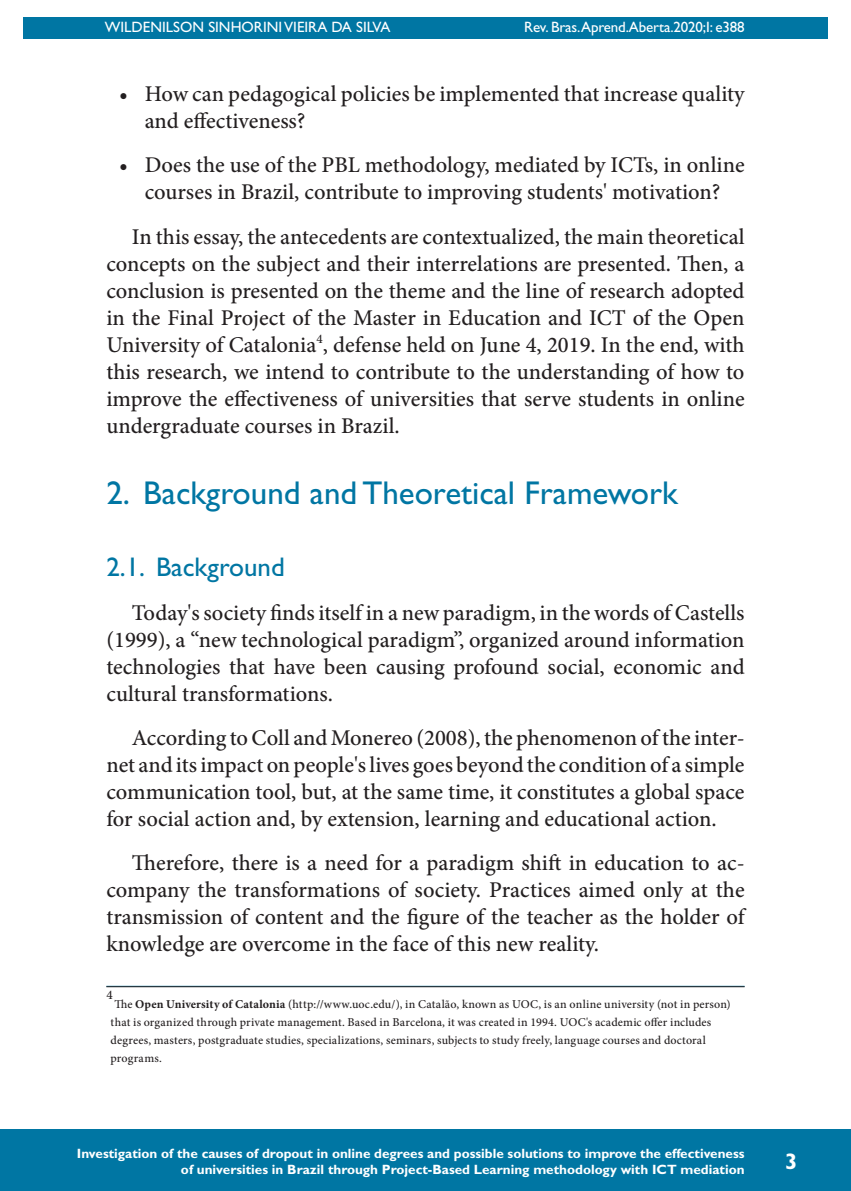
<style>
.page{position:relative;width:851px;height:1191px;background:#fff}
.page>*{position:absolute;margin:0;border:0;box-sizing:border-box;transform-origin:0 0}
.t1{font:33px "Gill Sans Std";color:#0076a3}
.t2{font:27px "Gill Sans Std";color:#0076a3}
.Texto_corrido{font:500 22.5px/27px "Minion Pro";color:#231f20;text-align:justify}
.t3{font:700 22.5px "Gill Sans Std";color:#fff}
.t4{font:15px "Gill Sans Std";color:#fff}
.t5{font:700 13.5px/16.2px "Gill Sans Std";color:#fff;text-align:right}
.Nota_de_rodapé_-_1a{font:500 13.05px "Minion Pro";color:#231f20}
.Nota_de_rodapé_-_1a-2{font:500 12px/18px "Minion Pro";letter-spacing:.015em;color:#231f20}
.s1{font-weight:700}
</style>
<div class="page">
<hr style="left:104px;top:0;width:1px;height:467px;background:#0076a3">
<div style="left:23px;top:17px;width:804px;height:21px;background:#0076a3"></div>
<div style="left:0;top:1129px;width:850px;height:62px;background:#0076a3"></div>
<hr style="left:106px;top:986px;width:638px;height:1px;background:#231f20">
<p class="t4" style="left:105px;top:18px;width:287px">WILDENILSON SINHORINI VIEIRA DA SILVA</p>
<p class="t4" style="left:524px;top:18px;width:222px">Rev. Bras.Aprend.Aberta.2020;I: e388</p>
<p class="Texto_corrido" style="left:145px;top:81px;width:601px;text-indent:-26px">• How can pedagogical policies be implemented that increase quality and effectiveness?</p>
<p class="Texto_corrido" style="left:119px;top:152px;width:627px;text-align:center">• Does the use of the PBL methodology, mediated by ICTs, in online courses in Brazil, contribute to improving students' motivation?</p>
<p class="Texto_corrido" style="left:106px;top:223px;width:639px;text-indent:26px">In this essay, the antecedents are contextualized, the main theoretical concepts on the subject and their interrelations are presented. Then, a conclusion is presented on the theme and the line of research adopted in the Final Project of the Master in Education and ICT of the Open University of Catalonia<sup>4</sup>, defense held on June 4, 2019. In the end, with this research, we intend to contribute to the understanding of how to improve the effectiveness of universities that serve students in online undergraduate courses in Brazil.</p>
<p class="t1" style="left:106px;top:474px;width:573px">2. Background and Theoretical Framework</p>
<p class="t2" style="left:106px;top:551px;width:180px">2.1. Background</p>
<p class="Texto_corrido" style="left:106px;top:599px;width:639px;text-indent:26px">Today's society finds itself in a new paradigm, in the words of Castells (1999), a “new technological paradigm”, organized around information technologies that have been causing profound social, economic and cultural transformations.</p>
<p class="Texto_corrido" style="left:106px;top:724px;width:639px;text-indent:26px">According to Coll and Monereo (2008), the phenomenon of the inter&shy;net and its impact on people's lives goes beyond the condition of a simple communication tool, but, at the same time, it constitutes a global space for social action and, by extension, learning and educational action.</p>
<p class="Texto_corrido" style="left:106px;top:849px;width:639px;text-indent:26px">Therefore, there is a need for a paradigm shift in education to ac&shy;company the transformations of society. Practices aimed only at the transmission of content and the figure of the teacher as the holder of knowledge are overcome in the face of this new reality.</p>
<p class="Nota_de_rodapé_-_1a" style="left:106px;top:986px;width:8px">4</p>
<p class="Nota_de_rodapé_-_1a-2" style="left:111px;top:995px;width:621px;text-indent:4px">The <span class="s1">Open University of Catalonia</span> (http://www.uoc.edu/), in Catalão, known as UOC, is an online university (not in person) that is organized through private management. Based in Barcelona, it was created in 1994. UOC's academic offer includes degrees, masters, postgraduate studies, specializations, seminars, subjects to study freely, language courses and doctoral programs.</p>
<p class="t5" style="left:77px;top:1145px;width:669px">Investigation of the causes of dropout in online degrees and possible solutions to improve the effectiveness of universities in Brazil through Project-Based Learning methodology with ICT mediation</p>
<p class="t3" style="left:785px;top:1148px;width:14px">3</p>
</div>
